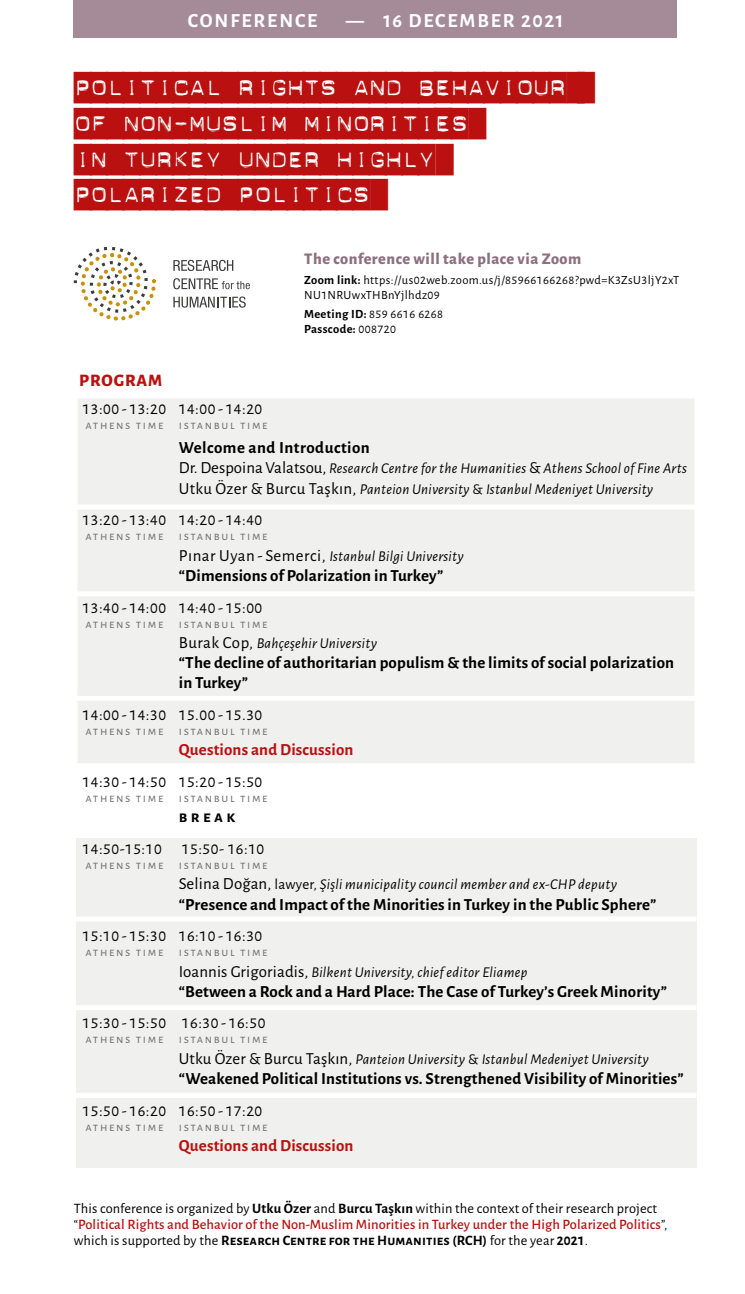
<style>
.page{position:relative;width:745px;height:1294px;background:#fff}
.page>*{position:absolute;margin:0;border:0;box-sizing:border-box;transform-origin:0 0}
.t1{font:31.5px/35.6px "Dynamoe Greek";letter-spacing:-.05em;color:#ba1110}
.t2{font:700 20px "Alegreya Sans";letter-spacing:.095em;color:#fff}
.t3{font:800 17.5px "Alegreya Sans";letter-spacing:.05em;color:#ba1110}
.t4{font:700 16.88px/20.2px "Alegreya Sans";letter-spacing:.01em;color:#000}
.t5{font:700 16.88px "Alegreya Sans";letter-spacing:.01em;color:#ba1110}
.t6{font:16.25px "Alegreya Sans";letter-spacing:.03em;color:#000}
.t7{font:800 16.25px "Alegreya Sans";letter-spacing:.03em;color:#8d707e}
.t8{font:italic 15px/20.2px "Alegreya Sans";letter-spacing:.02em;color:#000}
.t9{font:14.38px/16px "Alegreya Sans";letter-spacing:.01em;color:#000}
.t10{font:12.5px "Alegreya Sans";letter-spacing:.13em;color:#706f6f}
.t11{font:12.5px/15px "Alegreya Sans";letter-spacing:.03em;color:#000}
.t12{font:700 12.5px/15px "Alegreya Sans";color:#000}
.s1{font-weight:700}
.s2{font-weight:400}
.s3{font-style:normal;font-size:16.88px}
.s4{font-style:normal}
.s5{font-weight:500;color:#ba1110}
</style>
<div class="page">
<div style="left:74px;top:0;width:602px;height:37px;background:#a58b98"></div>
<svg style="left:74px;top:247px;width:82px;height:73px"></svg>
<svg style="left:173px;top:260px;width:60px;height:11px"></svg>
<svg style="left:173px;top:278px;width:77px;height:11px"></svg>
<svg style="left:173px;top:296px;width:72px;height:11px"></svg>
<div style="left:74px;top:395px;width:623px;height:372px;background:#f0f0ee;border:4px solid #fff"></div>
<div style="left:76px;top:838px;width:620px;height:330px;background:#f0f0ee"></div>
<div style="left:76px;top:916px;width:620px;height:5px;background:#fff"></div>
<div style="left:76px;top:504px;width:620px;height:5px;background:#fff"></div>
<div style="left:76px;top:1005px;width:620px;height:5px;background:#fff"></div>
<div style="left:76px;top:591px;width:620px;height:5px;background:#fff"></div>
<div style="left:76px;top:1092px;width:620px;height:5px;background:#fff"></div>
<div style="left:76px;top:696px;width:620px;height:5px;background:#fff"></div>
<h2 class="t2" style="left:188px;top:6px;width:131px">CONFERENCE</h2>
<h2 class="t2" style="left:346px;top:6px;width:218px">— 16 DECEMBER 2021</h2>
<h1 class="t1" style="left:74px;top:70px;width:494px">POLITICAL RIGHTS AND BEHAVIOUR<br>OF NON-MUSLIM MINORITIES<br>IN TURKEY UNDER HIGHLY<br>POLARIZED POLITICS</h1>
<p class="t7" style="left:304px;top:246px;width:278px">The conference will take place via Zoom</p>
<p class="t11" style="left:304px;top:271px;width:376px"><span class="s1">Zoom link:</span> https://us02web.zoom.us/j/85966166268?pwd=K3ZsU3ljY2xT<br>NU1NRUwxTHBnYjlhdz09</p>
<p class="t12" style="left:304px;top:306px;width:140px">Meeting ID: <span class="s2">859 6616 6268<br></span>Passcode: <span class="s2">008720</span></p>
<p class="t3" style="left:79px;top:367px;width:84px">PROGRAM</p>
<p class="t6" style="left:83px;top:398px;width:181px">13:00 - 13:20 14:00 - 14:20</p>
<p class="t10" style="left:85px;top:417px;width:183px">athens time istanbul time</p>
<p class="t4" style="left:179px;top:436px;width:192px">Welcome and Introduction</p>
<p class="t8" style="left:179px;top:458px;width:509px"><span class="s3">Dr. Despoina Valatsou,</span> Research Centre for the Humanities <span class="s3">&amp;</span> Athens School of Fine Arts<br><span class="s3">Utku Özer &amp; Burcu Taşkın,</span> Panteion University <span class="s4">&amp;</span> Istanbul Medeniyet University</p>
<p class="t6" style="left:83px;top:509px;width:181px">13:20 - 13:40 14:20 - 14:40</p>
<p class="t10" style="left:85px;top:527px;width:183px">athens time istanbul time</p>
<p class="t8" style="left:179px;top:545px;width:286px"><span class="s3">Pınar Uyan - Semerci,</span> Istanbul Bilgi University</p>
<p class="t4" style="left:179px;top:564px;width:266px">“Dimensions of Polarization in Turkey”</p>
<p class="t6" style="left:83px;top:596px;width:181px">13:40 - 14:00 14:40 - 15:00</p>
<p class="t10" style="left:85px;top:615px;width:183px">athens time istanbul time</p>
<p class="t8" style="left:179px;top:632px;width:199px"><span class="s3">Burak Cop,</span> Bahçeşehir University</p>
<p class="t4" style="left:179px;top:651px;width:496px">“The decline of authoritarian populism &amp; the limits of social polarization in Turkey”</p>
<p class="t6" style="left:83px;top:703px;width:181px">14:00 - 14:30 15.00 - 15.30</p>
<p class="t10" style="left:85px;top:722px;width:183px">athens time istanbul time</p>
<p class="t5" style="left:179px;top:737px;width:176px">Questions and Discussion</p>
<p class="t6" style="left:83px;top:770px;width:181px">14:30 - 14:50 15:20 - 15:50</p>
<p class="t10" style="left:85px;top:789px;width:183px">athens time istanbul time</p>
<p class="t4" style="left:179px;top:805px;width:58px">break</p>
<p class="t6" style="left:83px;top:837px;width:183px">14:50-15:10 15:50- 16:10</p>
<p class="t10" style="left:85px;top:856px;width:183px">athens time istanbul time</p>
<p class="t8" style="left:179px;top:873px;width:439px"><span class="s3">Selina Doğan,</span> <span class="s4">lawyer,</span> Şişli municipality council member and ex-CHP deputy</p>
<p class="t4" style="left:179px;top:892px;width:478px">“Presence and Impact of the Minorities in Turkey in the Public Sphere”</p>
<p class="t6" style="left:83px;top:924px;width:181px">15:10 - 15:30 16:10 - 16:30</p>
<p class="t10" style="left:85px;top:943px;width:183px">athens time istanbul time</p>
<p class="t8" style="left:179px;top:960px;width:350px"><span class="s3">Ioannis Grigoriadis,</span> Bilkent University, chief editor Eliamep</p>
<p class="t4" style="left:179px;top:979px;width:489px">“Between a Rock and a Hard Place: The Case of Turkey’s Greek Minority”</p>
<p class="t6" style="left:83px;top:1011px;width:184px">15:30 - 15:50 16:30 - 16:50</p>
<p class="t10" style="left:85px;top:1030px;width:183px">athens time istanbul time</p>
<p class="t8" style="left:179px;top:1047px;width:471px"><span class="s3">Utku Özer &amp; Burcu Taşkın,</span> Panteion University <span class="s4">&amp;</span> Istanbul Medeniyet University</p>
<p class="t4" style="left:179px;top:1067px;width:506px">“Weakened Political Institutions vs. Strengthened Visibility of Minorities”</p>
<p class="t6" style="left:83px;top:1099px;width:181px">15:50 - 16:20 16:50 - 17:20</p>
<p class="t10" style="left:85px;top:1117px;width:183px">athens time istanbul time</p>
<p class="t5" style="left:179px;top:1132px;width:176px">Questions and Discussion</p>
<p class="t9" style="left:74px;top:1199px;width:595px">This conference is organized by <span class="s1">Utku Özer</span> and <span class="s1">Burcu Taşkın</span> within the context of their research project “<span class="s5">Political Rights and Behavior of the Non-Muslim Minorities in Turkey under the High Polarized Politics</span>”, which is supported by the <span class="s1">Research Centre for the Humanities (RCH)</span> for the year <span class="s1">2021</span>.</p>
</div>
